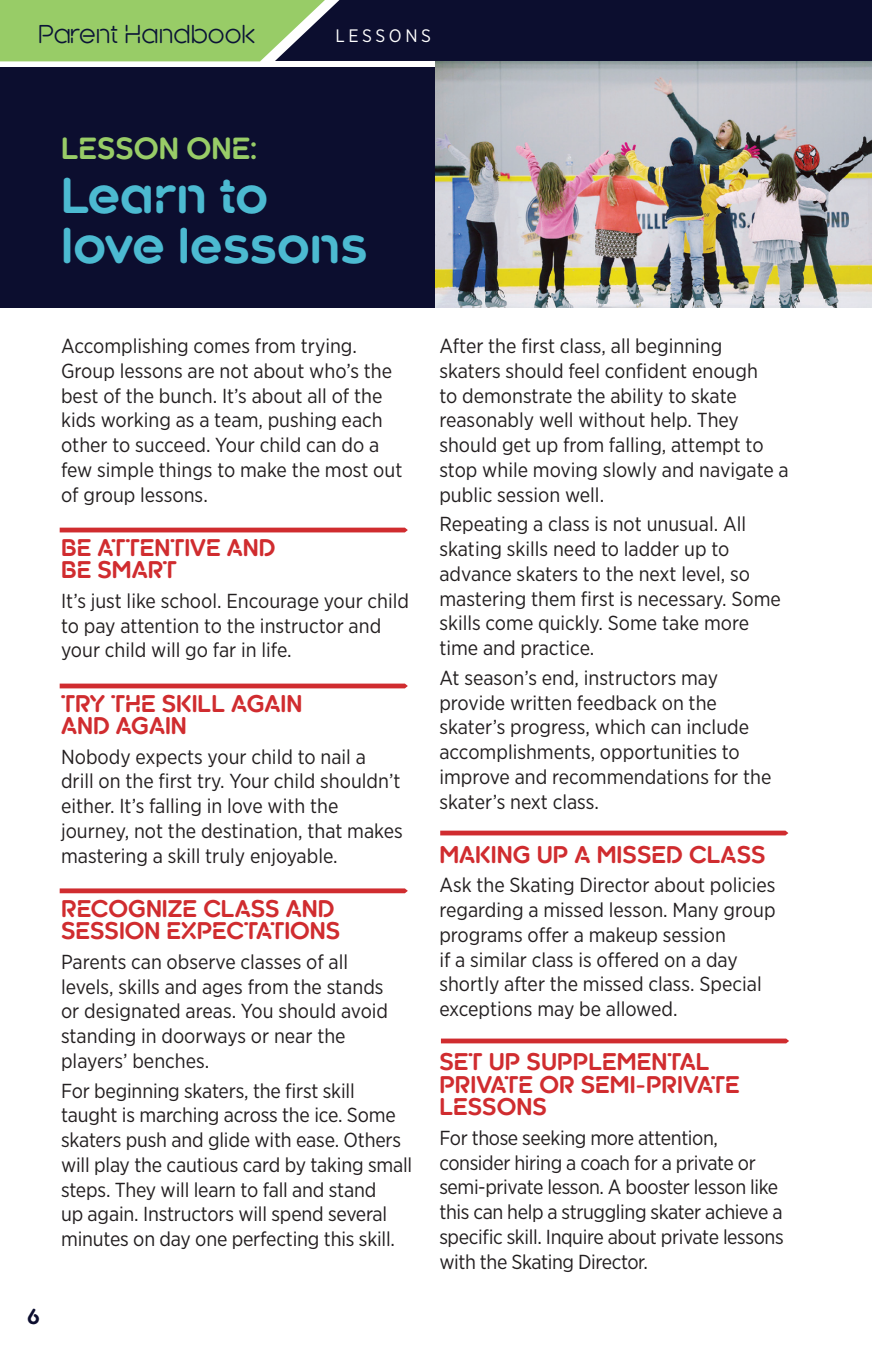
<style>
.page{position:relative;width:872px;height:1358px;background:#fff}
.page>*{position:absolute;margin:0;border:0;box-sizing:border-box;transform-origin:0 0}
.t1{font:700 46.57px/49.3px "Kroppen Round";color:#4cbad1}
.t2{font:700 28.57px "Kroppen Round";color:#98cc67}
.t3{font:24.07px "Kroppen Round";color:#0a1336}
.t4{font:700 22.5px/22.5px "Kroppen Round";color:#d02c2f}
.t5{font:20.25px/24.8px "Gotham Narrow";color:#231f20}
.t6{font:20.25px/24.8px "Gotham Narrow";letter-spacing:-.02em;color:#231f20}
.t7{font:700 20.25px "Kroppen Round";color:#0c0e2f}
.t8{font:18px "Gotham Narrow";letter-spacing:.2em;color:#fff}
</style>
<div class="page">
<div style="left:0;top:67px;width:440px;height:241px;background:#0c0e2f"></div>
<img style="left:436px;top:61px;width:435px;height:247px">
<svg style="left:60px;top:527px;width:348px;height:5px;background:#d54749"></svg>
<svg style="left:60px;top:683px;width:348px;height:5px;background:#d54548"></svg>
<svg style="left:60px;top:888px;width:348px;height:5px;background:#d43f42"></svg>
<svg style="left:441px;top:1038px;width:347px;height:5px;background:#d54447"></svg>
<svg style="left:440px;top:830px;width:348px;height:5px;background:#d5474a"></svg>
<div style="left:0;top:0;width:871px;height:61px;background:#0c0e2f"></div>
<svg style="left:0;top:0;width:340px;height:61px;background:#8fbc68"></svg>
<p class="t3" style="left:38px;top:21px;width:218px">Parent Handbook</p>
<p class="t8" style="left:335px;top:24px;width:97px">LESSONS</p>
<h2 class="t2" style="left:61px;top:133px;width:199px">LESSON ONE:</h2>
<h1 class="t1" style="left:61px;top:172px;width:308px">Learn to love lessons</h1>
<p class="t5" style="left:61px;top:333px;width:343px">Accomplishing comes from trying.<br>Group lessons are not about who’s the best of the bunch. It’s about all of the kids working as a team, pushing each other to succeed. Your child can do a few simple things to make the most out of group lessons.</p>
<p class="t4" style="left:61px;top:536px;width:216px">BE ATTENTIVE AND<br>BE SMART</p>
<p class="t5" style="left:61px;top:588px;width:349px">It’s just like school. Encourage your child to pay attention to the instructor and your child will go far in life.</p>
<p class="t4" style="left:61px;top:692px;width:243px">TRY THE SKILL AGAIN<br>AND AGAIN</p>
<p class="t5" style="left:61px;top:743px;width:343px">Nobody expects your child to nail a drill on the first try. Your child shouldn’t either. It’s falling in love with the journey, not the destination, that makes mastering a skill truly enjoyable.</p>
<p class="t4" style="left:61px;top:897px;width:281px">RECOGNIZE CLASS AND<br>SESSION EXPECTATIONS</p>
<p class="t5" style="left:61px;top:948px;width:328px">Parents can observe classes of all levels, skills and ages from the stands or designated areas. You should avoid standing in doorways or near the players’ benches.</p>
<p class="t5" style="left:61px;top:1077px;width:352px">For beginning skaters, the first skill taught is marching across the ice. Some skaters push and glide with ease. Others will play the cautious card by taking small steps. They will learn to fall and stand<br>up again. Instructors will spend several minutes on day one perfecting this skill.</p>
<p class="t7" style="left:27px;top:1304px;width:14px">6</p>
<p class="t5" style="left:439px;top:333px;width:351px">After the first class, all beginning skaters should feel confident enough<br>to demonstrate the ability to skate reasonably well without help. They should get up from falling, attempt to stop while moving slowly and navigate a public session well.</p>
<p class="t5" style="left:439px;top:511px;width:343px">Repeating a class is not unusual. All skating skills need to ladder up to advance skaters to the next level, so mastering them first is necessary. Some skills come quickly. Some take more time and practice.</p>
<p class="t5" style="left:439px;top:664px;width:333px">At season’s end, instructors may provide written feedback on the skater’s progress, which can include accomplishments, opportunities to improve and recommendations for the skater’s next class.</p>
<p class="t4" style="left:439px;top:843px;width:327px">MAKING UP A MISSED CLASS</p>
<p class="t5" style="left:439px;top:872px;width:337px">Ask the Skating Director about policies regarding a missed lesson. Many group programs offer a makeup session<br>if a similar class is offered on a day shortly after the missed class. Special exceptions may be allowed.</p>
<p class="t4" style="left:439px;top:1051px;width:302px">SET UP SUPPLEMENTAL<br>PRIVATE OR SEMI-PRIVATE<br>LESSONS</p>
<p class="t6" style="left:439px;top:1124px;width:346px">For those seeking more attention, consider hiring a coach for a private or semi-private lesson. A booster lesson like this can help a struggling skater achieve a specific skill. Inquire about private lessons with the Skating Director.</p>
</div>
